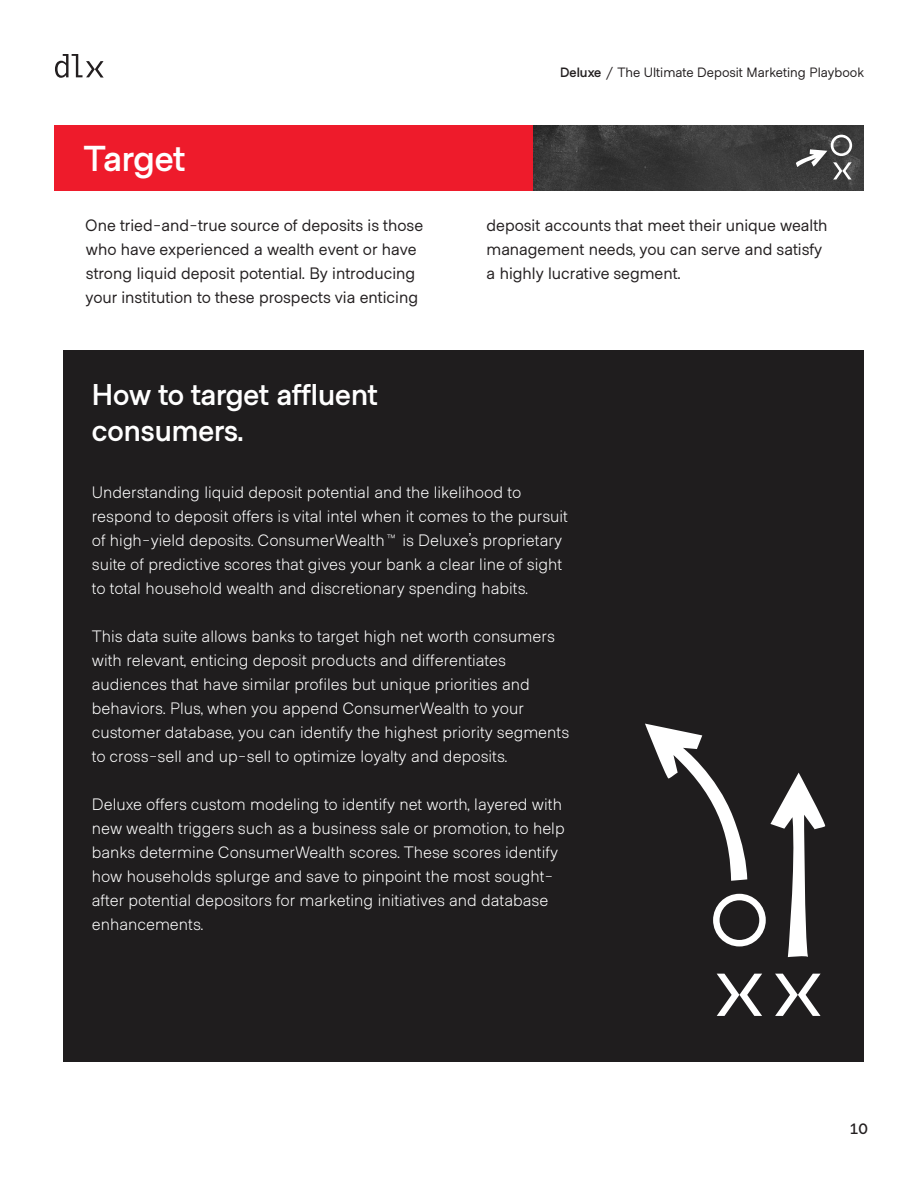
<style>
.page{position:relative;width:918px;height:1188px;background:#fff}
.page>*{position:absolute;margin:0;border:0;box-sizing:border-box;transform-origin:0 0}
.t1{font:700 36px "Metro Sans";color:#fff}
.t2{font:700 30px/36px "Metro Sans";color:#fff}
.t3{font:300 16.5px/24px "Metro Sans";color:#fff}
.t4{font:16.5px/24px "Metro Sans";color:#231f20}
.t5{font:700 15px "Metro Sans";color:#231f20}
.t6{font:13.5px "Metro Sans";color:#231f20}
.s1{font-weight:700}
</style>
<div class="page">
<svg style="left:55px;top:54px;width:49px;height:24px"></svg>
<div style="left:64px;top:350px;width:800px;height:711px;background:#1f1d1e"></div>
<div style="left:638px;top:721px;width:195px;height:308px;background:#231f20"></div>
<svg style="left:717px;top:974px;width:45px;height:42px"></svg>
<svg style="left:775px;top:974px;width:46px;height:42px"></svg>
<svg style="left:645px;top:724px;width:180px;height:233px"></svg>
<img style="left:532px;top:125px;width:332px;height:66px">
<div style="left:54px;top:125px;width:478px;height:66px;background:#ee1b2b"></div>
<svg style="left:796px;top:135px;width:56px;height:45px;background:#626262"></svg>
<p class="t1" style="left:84px;top:137px;width:102px">Target</p>
<p class="t6" style="left:560px;top:64px;width:306px"><span class="s1">Deluxe</span> / The Ultimate Deposit Marketing Playbook</p>
<p class="t4" style="left:85px;top:214px;width:340px">One tried-and-true source of deposits is those who have experienced a wealth event or have strong liquid deposit potential. By introducing your institution to these prospects via enticing</p>
<p class="t4" style="left:486px;top:214px;width:343px">deposit accounts that meet their unique wealth management needs, you can serve and satisfy a highly lucrative segment.</p>
<p class="t2" style="left:92px;top:377px;width:287px">How to target affluent consumers.</p>
<p class="t3" style="left:92px;top:481px;width:478px">Understanding liquid deposit potential and the likelihood to respond to deposit offers is vital intel when it comes to the pursuit of high-yield deposits. ConsumerWealth™ is Deluxe’s proprietary suite of predictive scores that gives your bank a clear line of sight to total household wealth and discretionary spending habits.</p>
<p class="t3" style="left:92px;top:625px;width:479px">This data suite allows banks to target high net worth consumers with relevant, enticing deposit products and differentiates audiences that have similar profiles but unique priorities and behaviors. Plus, when you append ConsumerWealth to your customer database, you can identify the highest priority segments to cross-sell and up-sell to optimize loyalty and deposits.</p>
<p class="t3" style="left:92px;top:793px;width:474px">Deluxe offers custom modeling to identify net worth, layered with new wealth triggers such as a business sale or promotion, to help banks determine ConsumerWealth scores. These scores identify how households splurge and save to pinpoint the most sought&shy;after potential depositors for marketing initiatives and database enhancements.</p>
<p class="t5" style="left:850px;top:1120px;width:19px">10</p>
</div>
